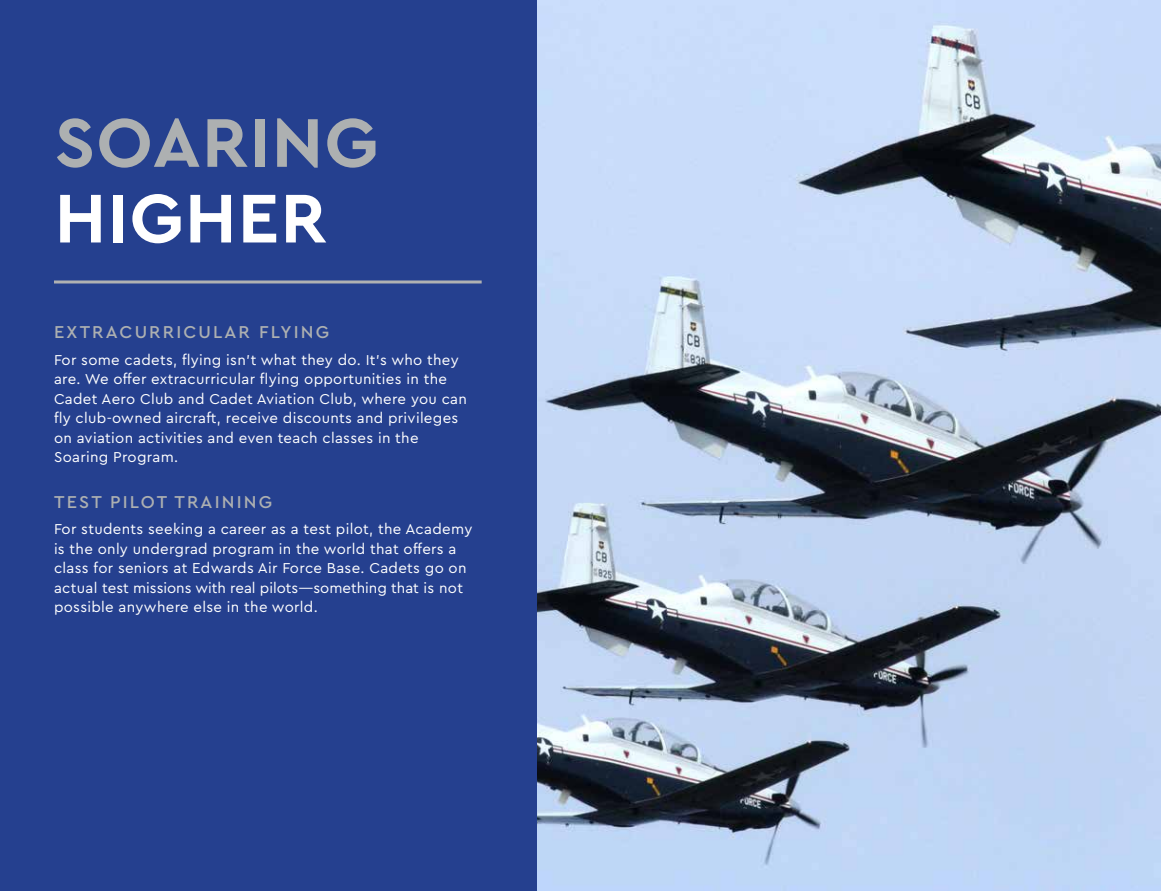
<style>
.page{position:relative;width:1161px;height:891px;background:#fff}
.page>*{position:absolute;margin:0;border:0;box-sizing:border-box;transform-origin:0 0}
.t1{font:700 72.15px "Cera PRO";letter-spacing:.02em;color:#adb0b1}
.t2{font:700 72.15px "Cera PRO";letter-spacing:.02em;color:#fff}
.t3{font:500 18px "Cera PRO";letter-spacing:.12em;color:#adb0b1}
.t4{font:15px/19.5px "Cera PRO";letter-spacing:.02em;color:#fff}
</style>
<div class="page">
<img style="left:536px;top:0;width:625px;height:891px">
<div style="left:0;top:0;width:536px;height:891px;background:#25408f"></div>
<hr style="left:54px;top:280px;width:428px;height:3px;background:#b0b1b2">
<h1 class="t1" style="left:55px;top:95px;width:325px">SOARING</h1>
<h1 class="t2" style="left:55px;top:170px;width:274px">HIGHER</h1>
<p class="t3" style="left:54px;top:320px;width:276px">EXTRACURRICULAR FLYING</p>
<p class="t4" style="left:54px;top:349px;width:415px">For some cadets, flying isn’t what they do. It’s who they are. We offer extracurricular flying opportunities in the Cadet Aero Club and Cadet Aviation Club, where you can fly club-owned aircraft, receive discounts and privileges on aviation activities and even teach classes in the Soaring Program.</p>
<p class="t3" style="left:54px;top:490px;width:219px">TEST PILOT TRAINING</p>
<p class="t4" style="left:54px;top:519px;width:420px">For students seeking a career as a test pilot, the Academy is the only undergrad program in the world that offers a class for seniors at Edwards Air Force Base. Cadets go on actual test missions with real pilots—something that is not possible anywhere else in the world.</p>
</div>
